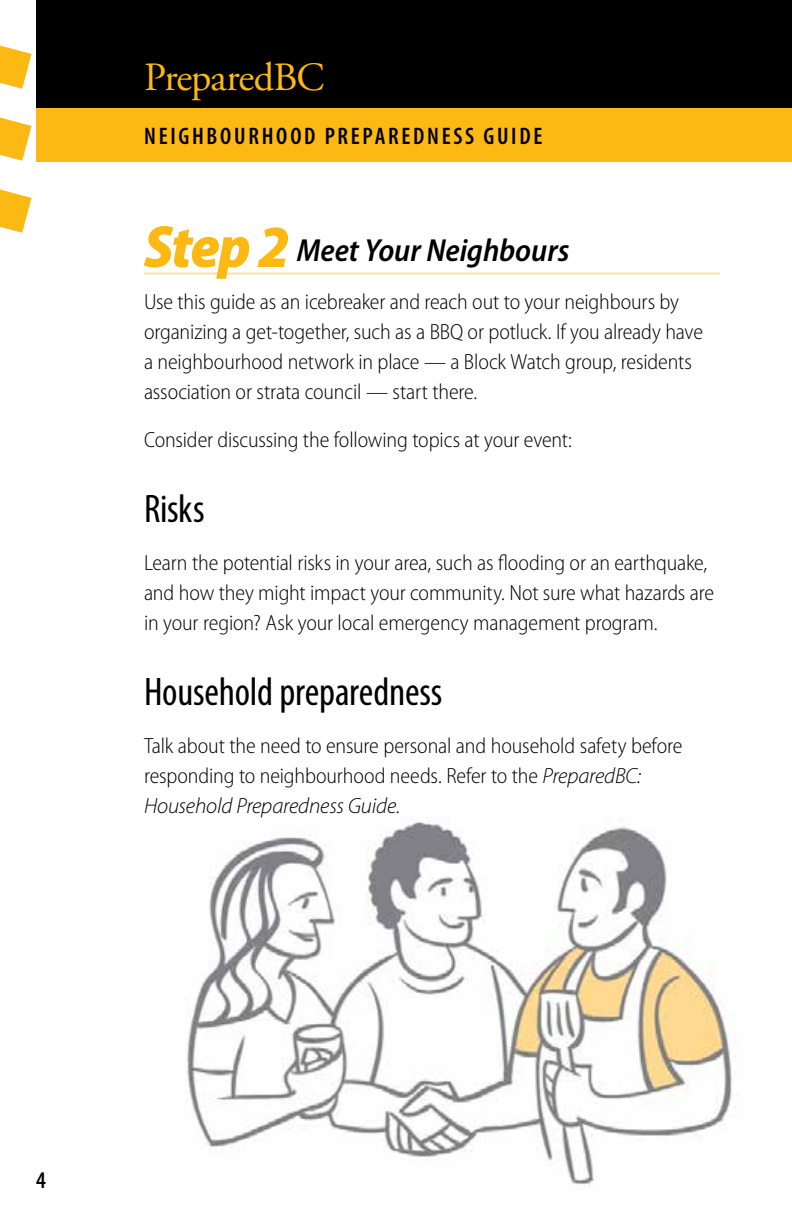
<style>
.page{position:relative;width:792px;height:1224px;background:#fff}
.page>*{position:absolute;margin:0;border:0;box-sizing:border-box;transform-origin:0 0}
.Head_-_C{font:condensed 40px "Myriad Pro";letter-spacing:-.005em;color:#000}
.t1{font:40px "Adobe Garamond Pro";letter-spacing:-.025em;color:#fdb913}
.Head_-_B{font:italic 600 semi-condensed 32px "Myriad Pro";color:#000}
.t2{font:600 condensed 24px "Myriad Pro";letter-spacing:.11em;color:#000}
.Main_Text{font:300 semi-condensed 22px/30px "Myriad Pro";letter-spacing:-.01em;color:#000}
.s1{font-weight:900;font-size:60px;color:#fdb913}
.s2{font-style:italic;font-stretch:normal}
</style>
<div class="page">
<img style="left:186px;top:821px;width:549px;height:365px">
<svg style="left:0;top:189px;width:31px;height:44px"></svg>
<svg style="left:0;top:45px;width:31px;height:44px"></svg>
<svg style="left:0;top:117px;width:31px;height:44px"></svg>
<div style="left:36px;top:108px;width:756px;height:54px;background:#fdb913"></div>
<div style="left:36px;top:0;width:756px;height:108px;background:#000"></div>
<hr style="left:144px;top:273px;width:576px;height:2px;background:#ffdfa4">
<h1 class="t1" style="left:144px;top:53px;width:182px">PreparedBC</h1>
<p class="t2" style="left:144px;top:123px;width:400px">NEIGHBOURHOOD PREPAREDNESS GUIDE</p>
<h2 class="Head_-_B" style="left:144px;top:233px;width:427px"><span class="s1">Step 2</span> Meet Your Neighbours</h2>
<p class="Main_Text" style="left:144px;top:287px;width:560px">Use this guide as an icebreaker and reach out to your neighbours by organizing a get-together, such as a BBQ or potluck. If you already have a neighbourhood network in place — a Block Watch group, residents association or strata council — start there.</p>
<p class="Main_Text" style="left:144px;top:425px;width:430px">Consider discussing the following topics at your event:</p>
<p class="Head_-_C" style="left:144px;top:485px;width:62px">Risks</p>
<p class="Main_Text" style="left:144px;top:548px;width:572px">Learn the potential risks in your area, such as flooding or an earthquake, and how they might impact your community. Not sure what hazards are in your region? Ask your local emergency management program.</p>
<p class="Head_-_C" style="left:144px;top:668px;width:300px">Household preparedness</p>
<p class="Main_Text" style="left:144px;top:731px;width:540px">Talk about the need to ensure personal and household safety before responding to neighbourhood needs. Refer to the <span class="s2">PreparedBC:<br>Household Preparedness Guide</span>.</p>
<p class="t2" style="left:36px;top:1167px;width:11px">4</p>
</div>
